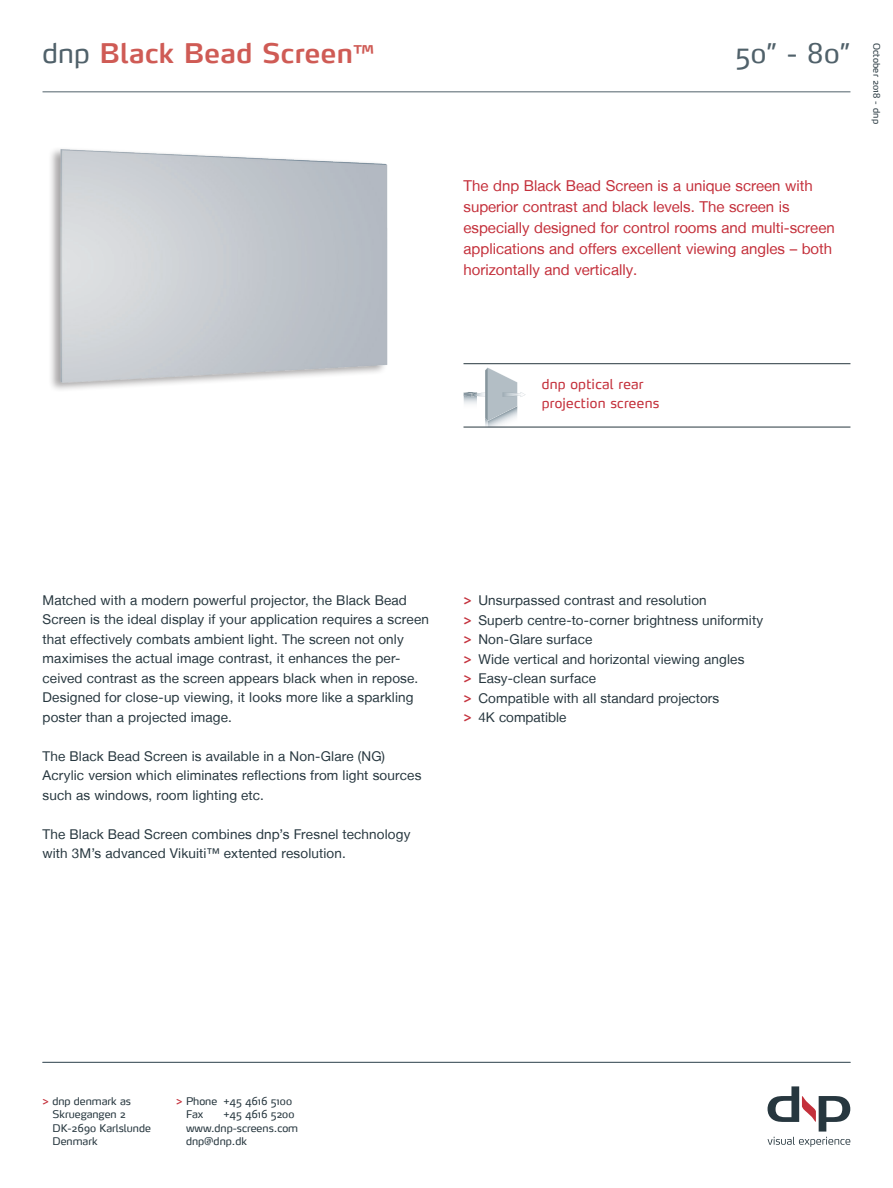
<style>
.page{position:relative;width:893px;height:1188px;background:#fff}
.page>*{position:absolute;margin:0;border:0;box-sizing:border-box;transform-origin:0 0}
.t1{font:600 27px "Max";letter-spacing:.01em;color:#cf5b55}
.t2{font:27px "Max";color:#50616a}
.t3{font:15px/21px "Helvetica Neue LT";color:#c4303b}
.t4{font:13.5px/19.5px "Helvetica Neue LT";letter-spacing:.01em;color:#27373f}
.t5{font:13.5px/19.5px "Max";letter-spacing:.02em;color:#c4303b}
.t6{font:10.5px/13.5px "Max";color:#27373f}
.t7{font:9px "Max";letter-spacing:.02em;color:#27373f}
.s1{font-weight:400;color:#50616a}
.s2{font-size:20.25px}
.s3{font-family:"Max";font-weight:600;color:#c4303b}
.s4{font-weight:600;color:#c4303b}
</style>
<div class="page">
<hr style="left:43px;top:91px;width:807px;height:1px;background:#50616a">
<svg style="left:767px;top:1086px;width:83px;height:61px"></svg>
<hr style="left:43px;top:1062px;width:807px;height:1px;background:#50616a">
<svg style="left:463px;top:368px;width:62px;height:59px"></svg>
<hr style="left:463px;top:363px;width:387px;height:1px;background:#27373f">
<hr style="left:463px;top:427px;width:387px;height:1px;background:#27373f">
<img style="left:51px;top:149px;width:337px;height:241px">
<h1 class="t1" style="left:43px;top:36px;width:333px"><span class="s1">dnp</span> Black Bead Screen<span class="s2">™</span></h1>
<h1 class="t2" style="left:735px;top:36px;width:117px">50” - 80”</h1>
<p class="t7" style="left:882px;top:43px;width:83px;rotate:90deg">October 2018 - dnp</p>
<p class="t3" style="left:463px;top:175px;width:373px">The dnp Black Bead Screen is a unique screen with superior contrast and black levels. The screen is especially designed for control rooms and multi-screen applications and offers excellent viewing angles – both horizontally and vertically.</p>
<p class="t5" style="left:542px;top:374px;width:119px">dnp optical rear projection screens</p>
<p class="t4" style="left:43px;top:590px;width:388px">Matched with a modern powerful projector, the Black Bead Screen is the ideal display if your application requires a screen that effectively combats ambient light. The screen not only maximises the actual image contrast, it enhances the per&shy;ceived contrast as the screen appears black when in repose.<br>Designed for close-up viewing, it looks more like a sparkling poster than a projected image.</p>
<p class="t4" style="left:43px;top:746px;width:380px">The Black Bead Screen is available in a Non-Glare (NG)<br>Acrylic version which eliminates reflections from light sources such as windows, room lighting etc.</p>
<p class="t4" style="left:43px;top:824px;width:369px">The Black Bead Screen combines dnp’s Fresnel technology with 3M’s advanced Vikuiti™ extented resolution.</p>
<p class="t4" style="left:463px;top:591px;width:301px"><span class="s3">&gt;</span> Unsurpassed contrast and resolution<br><span class="s3">&gt;</span> Superb centre-to-corner brightness uniformity <span class="s3">&gt;</span> Non-Glare surface<br><span class="s3">&gt;</span> Wide vertical and horizontal viewing angles<br><span class="s3">&gt;</span> Easy-clean surface<br><span class="s3">&gt;</span> Compatible with all standard projectors<br><span class="s3">&gt;</span> 4K compatible</p>
<p class="t6" style="left:53px;top:1094px;width:100px;text-indent:-10px"><span class="s4">&gt;</span> dnp denmark as<br>Skruegangen 2<br>DK-2690 Karlslunde<br>Denmark</p>
<p class="t6" style="left:186px;top:1094px;width:108px;text-indent:-10px"><span class="s4">&gt;</span> Phone +45 4616 5100<br>Fax</p>
<p class="t6" style="left:186px;top:1108px;width:114px;text-indent:37px">+45 4616 5200 www.dnp-screens.com dnp@dnp.dk</p>
</div>
